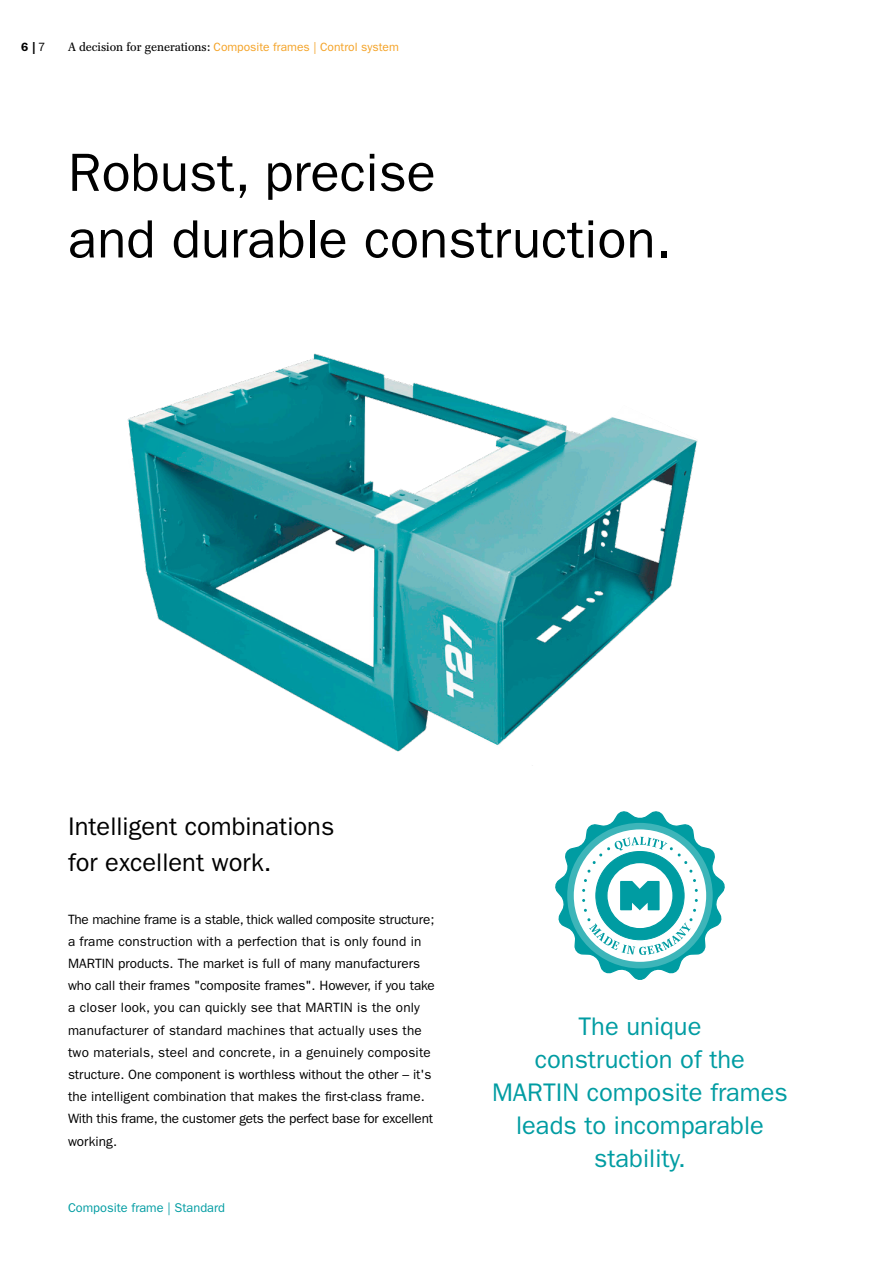
<style>
.page{position:relative;width:893px;height:1263px;background:#fff}
.page>*{position:absolute;margin:0;border:0;box-sizing:border-box;transform-origin:0 0}
.t1{font:54px/66.6px "ITC Franklin Gothic Std";color:#000}
.t2{font:25.5px/33px "ITC Franklin Gothic Std";color:#009ca2;text-align:center}
.t3{font:25.5px/36px "ITC Franklin Gothic Std";color:#000}
.t4{font:13.5px/22.2px "ITC Franklin Gothic Std";color:#000}
.t5{font:12.75px "ITC Franklin Gothic Std";color:#009ca2}
.t6{font:12px "ITC Franklin Gothic Std";color:#f4a225}
.t7{font:600 12px "ITC Franklin Gothic Std";color:#000}
.s1{font-weight:400}
.s2{font-family:"Franklin Antiqua BQ";color:#000}
</style>
<div class="page">
<img style="left:127px;top:353px;width:571px;height:399px">
<svg style="left:555px;top:811px;width:170px;height:169px"></svg>
<p class="t7" style="left:21px;top:39px;width:26px">6 | <span class="s1">7</span></p>
<p class="t6" style="left:68px;top:40px;width:332px"><span class="s2">A decision for generations:</span> Composite frames | Control system</p>
<h1 class="t1" style="left:68px;top:140px;width:605px">Robust, precise<br>and durable construction.</h1>
<h2 class="t3" style="left:68px;top:808px;width:268px">Intelligent combinations for excellent work.</h2>
<p class="t4" style="left:68px;top:908px;width:368px">The machine frame is a stable, thick walled composite structure; a frame construction with a perfection that is only found in MARTIN products. The market is full of many manufacturers who call their frames "composite frames". However, if you take a closer look, you can quickly see that MARTIN is the only manufacturer of standard machines that actually uses the two materials, steel and concrete, in a genuinely composite structure. One component is worthless without the other – it's the intelligent combination that makes the first-class frame.<br>With this frame, the customer gets the perfect base for excellent working.</p>
<p class="t5" style="left:68px;top:1200px;width:159px">Composite frame | Standard</p>
<h2 class="t2" style="left:492px;top:1010px;width:297px">The unique<br>construction of the<br>MARTIN composite frames leads to incomparable stability.</h2>
</div>
